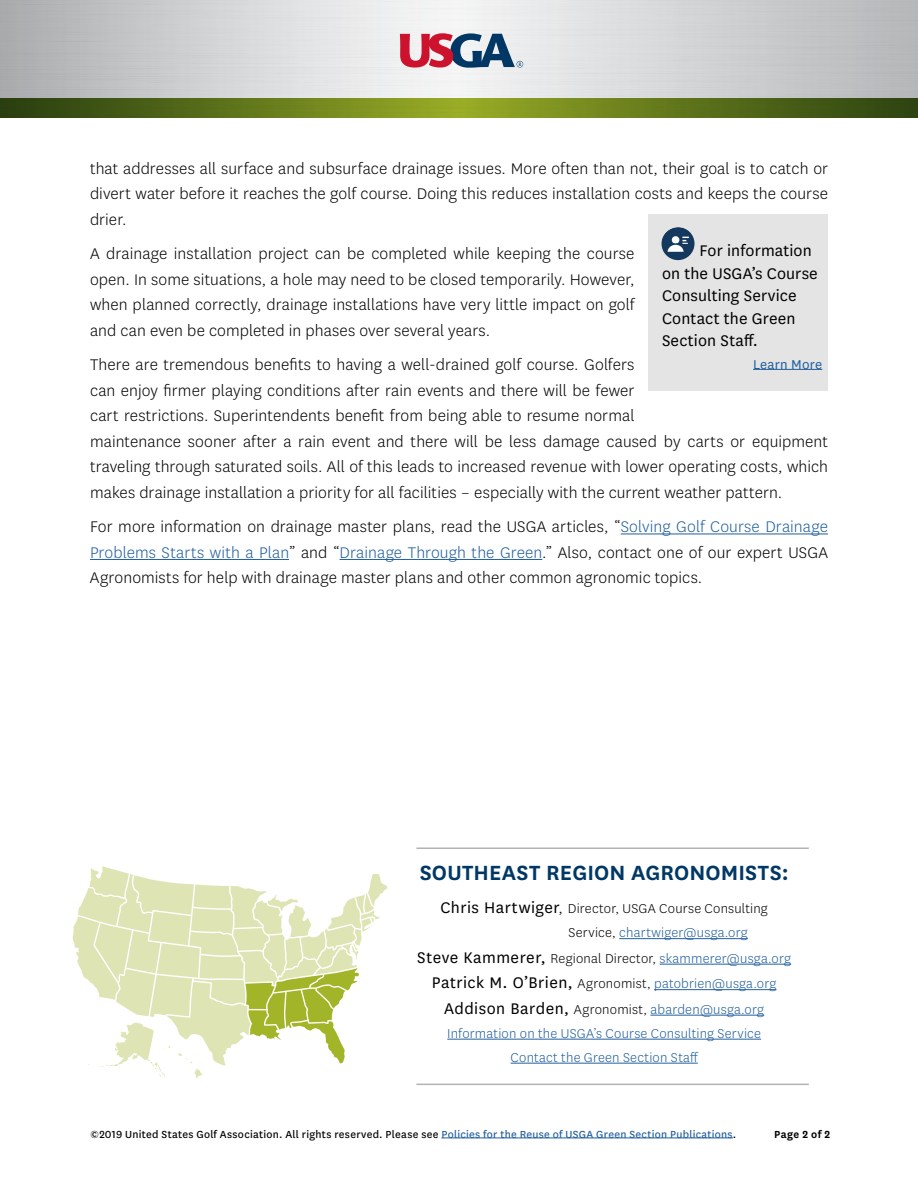
<style>
.page{position:relative;width:918px;height:1188px;background:#fff}
.page>*{position:absolute;margin:0;border:0;box-sizing:border-box;transform-origin:0 0}
.t1{font:600 24px "National";letter-spacing:.005em;color:#003865}
.t2{font:300 18px/25.5px "National";letter-spacing:.005em;color:#000;text-align:justify}
.t3{font:18px/22.5px "National";letter-spacing:.01em;color:#000}
.t4{font:300 15px/25.5px "National";letter-spacing:.015em;color:#215e9e;text-align:center}
.t5{font:300 15px/24px "National";letter-spacing:.015em;color:#000}
.t6{font:15px "National";letter-spacing:.015em;color:#215e9e}
.t7{font:12px "National";letter-spacing:.02em;color:#000}
.t8{font:600 12px "National";letter-spacing:.035em;color:#000}
.s1{color:#215e9e}
.s2{font-weight:400;font-size:18px}
.s3{font-size:18px}
.s4{font-weight:400;font-size:18px;color:#000}
.s5{color:#000}
</style>
<div class="page">
<svg style="left:0;top:0;width:918px;height:98px;background:#cfcfd1"></svg>
<svg style="left:0;top:98px;width:918px;height:20px;background:#5f741a"></svg>
<hr style="left:621px;top:534px;width:207px;height:1px;background:#215e9e">
<hr style="left:90px;top:559px;width:199px;height:1px;background:#215e9e">
<hr style="left:340px;top:559px;width:202px;height:1px;background:#215e9e">
<div style="left:648px;top:214px;width:180px;height:177px;background:#e3e4e3"></div>
<hr style="left:753px;top:369px;width:69px;height:1px;background:#215e9e">
<img style="left:662px;top:227px;width:33px;height:33px;border-radius:17px">
<hr style="left:441px;top:1138px;width:292px;height:1px;background:#215e9e">
<hr style="left:416px;top:1084px;width:393px;height:1px;background:#b1b3b5">
<hr style="left:619px;top:938px;width:129px;height:1px;background:#215e9e">
<hr style="left:660px;top:964px;width:131px;height:1px;background:#215e9e">
<hr style="left:654px;top:989px;width:122px;height:1px;background:#215e9e">
<hr style="left:650px;top:1015px;width:114px;height:1px;background:#215e9e">
<hr style="left:447px;top:1039px;width:314px;height:1px;background:#215e9e">
<hr style="left:511px;top:1063px;width:187px;height:1px;background:#215e9e">
<hr style="left:416px;top:848px;width:393px;height:1px;background:#b1b3b5">
<svg style="left:72px;top:866px;width:315px;height:212px"></svg>
<p class="t2" style="left:90px;top:155px;width:740px">that addresses all surface and subsurface drainage issues. More often than not, their goal is to catch or divert water before it reaches the golf course. Doing this reduces installation costs and keeps the course drier.</p>
<p class="t2" style="left:90px;top:240px;width:546px">A drainage installation project can be completed while keeping the course open. In some situations, a hole may need to be closed temporarily. However, when planned correctly, drainage installations have very little impact on golf and can even be completed in phases over several years.</p>
<p class="t2" style="left:90px;top:351px;width:740px;text-align:left">There are tremendous benefits to having a well-drained golf course. Golfers<br>can enjoy firmer playing conditions after rain events and there will be fewer<br>cart restrictions. Superintendents benefit from being able to resume normal<br>maintenance sooner after a rain event and there will be less damage caused by carts or equipment traveling through saturated soils. All of this leads to increased revenue with lower operating costs, which makes drainage installation a priority for all facilities – especially with the current weather pattern.</p>
<p class="t2" style="left:90px;top:513px;width:740px">For more information on drainage master plans, read the USGA articles, “<span class="s1">Solving Golf Course Drainage Problems Starts with a Plan</span>” and “<span class="s1">Drainage Through the Green</span>.” Also, contact one of our expert USGA Agronomists for help with drainage master plans and other common agronomic topics.</p>
<p class="t3" style="left:662px;top:239px;width:157px;text-indent:37px">For information on the USGA’s Course<br>Consulting Service<br>Contact the Green<br>Section Staff.</p>
<p class="t6" style="left:753px;top:355px;width:71px">Learn More</p>
<h1 class="t1" style="left:420px;top:856px;width:370px">SOUTHEAST REGION AGRONOMISTS:</h1>
<p class="t5" style="left:569px;top:896px;width:201px;text-indent:-128px"><span class="s2">Chris Hartwiger</span><span class="s3">,</span> Director, USGA Course Consulting<br>Service, <span class="s1">chartwiger@usga.org</span></p>
<p class="t4" style="left:417px;top:945px;width:375px"><span class="s4">Steve Kammerer,</span> <span class="s5">Regional Director,</span> skammerer@usga.org<br><span class="s4">Patrick M. O’Brien,</span> <span class="s5">Agronomist,</span> patobrien@usga.org<br><span class="s4">Addison Barden,</span> <span class="s5">Agronomist,</span> abarden@usga.org</p>
<p class="t4" style="left:447px;top:1021px;width:315px;line-height:24px">Information on the USGA’s Course Consulting Service<br>Contact the Green Section Staff</p>
<p class="t7" style="left:91px;top:1126px;width:647px">©2019 United States Golf Association. All rights reserved. Please see <span class="s1">Policies for the Reuse of USGA Green Section Publications</span>.</p>
<p class="t8" style="left:774px;top:1126px;width:58px">Page 2 of 2</p>
</div>
